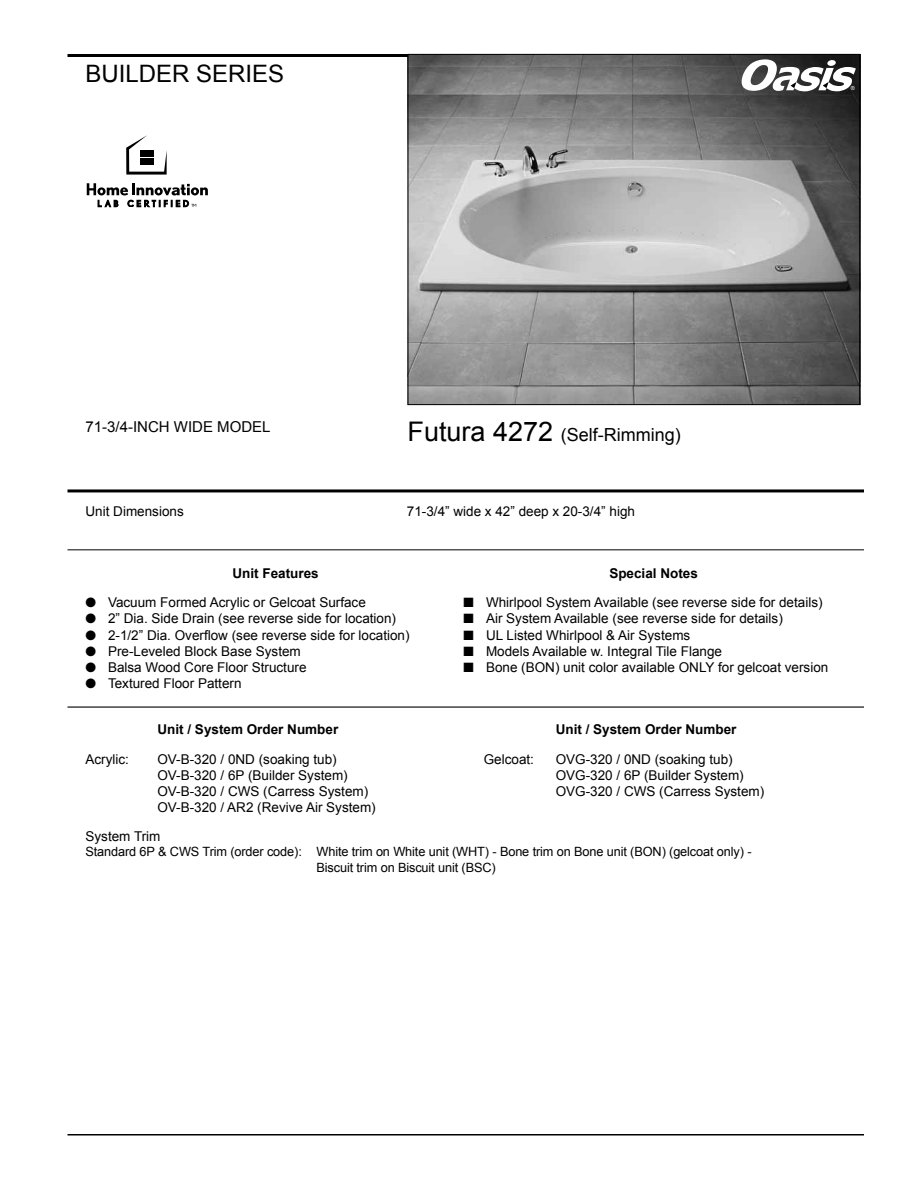
<style>
.page{position:relative;width:918px;height:1188px;background:#fff}
.page>*{position:absolute;margin:0;border:0;box-sizing:border-box;transform-origin:0 0}
.t1{font:24px "Arial";color:#000}
.t2{font:18px "Arial";color:#000}
.t3{font:15px "Arial";color:#000}
.t4{font:13.5px/16.2px "Arial";color:#000}
.t5{font:700 13.5px "Arial";color:#000}
.t6{font:12.75px/16.2px "Arial";letter-spacing:-.01em;color:#000}
.t7{font:5.55px "Arial";color:#fff}
.s1{font-size:27px}
</style>
<div class="page">
<hr style="left:68px;top:706px;width:796px;height:2px;background:#000">
<hr style="left:68px;top:489px;width:796px;height:3px;background:#000">
<hr style="left:68px;top:549px;width:796px;height:1px;background:#000">
<img style="left:410px;top:56px;width:448px;height:347px">
<div style="left:408px;top:54px;width:452px;height:351px;border:1px solid #000"></div>
<svg style="left:126px;top:135px;width:41px;height:40px"></svg>
<div style="left:140px;top:150px;width:6px;height:7px;background:#000"></div>
<div style="left:148px;top:150px;width:6px;height:7px;background:#000"></div>
<div style="left:140px;top:158px;width:6px;height:7px;background:#000"></div>
<div style="left:148px;top:158px;width:6px;height:7px;background:#000"></div>
<svg style="left:87px;top:183px;width:121px;height:24px"></svg>
<hr style="left:68px;top:1134px;width:796px;height:2px;background:#000">
<hr style="left:68px;top:54px;width:340px;height:3px;background:#000">
<svg style="left:742px;top:59px;width:114px;height:32px"></svg>
<h1 class="t1" style="left:86px;top:58px;width:200px">BUILDER SERIES</h1>
<p class="t7" style="left:851px;top:85px;width:6px">®</p>
<p class="t3" style="left:86px;top:417px;width:187px">71-3/4-INCH WIDE MODEL</p>
<h2 class="t2" style="left:408px;top:423px;width:275px"><span class="s1">Futura 4272</span> (Self-Rimming)</h2>
<p class="t4" style="left:86px;top:503px;width:100px">Unit Dimensions</p>
<p class="t4" style="left:407px;top:503px;width:230px">71-3/4” wide x 42” deep x 20-3/4” high</p>
<p class="t5" style="left:233px;top:564px;width:88px">Unit Features</p>
<p class="t4" style="left:86px;top:595px;width:282px">● Vacuum Formed Acrylic or Gelcoat Surface</p>
<p class="t4" style="left:86px;top:611px;width:312px">● 2” Dia. Side Drain (see reverse side for location)</p>
<p class="t4" style="left:86px;top:627px;width:326px">● 2-1/2” Dia. Overflow (see reverse side for location)</p>
<p class="t4" style="left:86px;top:643px;width:217px">● Pre-Leveled Block Base System</p>
<p class="t4" style="left:86px;top:659px;width:223px">● Balsa Wood Core Floor Structure</p>
<p class="t4" style="left:86px;top:676px;width:158px">● Textured Floor Pattern</p>
<p class="t5" style="left:157px;top:720px;width:182px">Unit / System Order Number</p>
<p class="t4" style="left:86px;top:751px;width:45px">Acrylic:</p>
<p class="t4" style="left:157px;top:751px;width:220px">OV-B-320 / 0ND (soaking tub)<br>OV-B-320 / 6P (Builder System)<br>OV-B-320 / CWS (Carress System)<br>OV-B-320 / AR2 (Revive Air System)</p>
<p class="t5" style="left:609px;top:564px;width:90px">Special Notes</p>
<p class="t4" style="left:464px;top:595px;width:361px">■ Whirlpool System Available (see reverse side for details)</p>
<p class="t4" style="left:464px;top:611px;width:321px">■ Air System Available (see reverse side for details)</p>
<p class="t4" style="left:464px;top:627px;width:228px">■ UL Listed Whirlpool &amp; Air Systems</p>
<p class="t4" style="left:464px;top:643px;width:260px">■ Models Available w. Integral Tile Flange</p>
<p class="t4" style="left:464px;top:659px;width:366px">■ Bone (BON) unit color available ONLY for gelcoat version</p>
<p class="t5" style="left:556px;top:720px;width:182px">Unit / System Order Number</p>
<p class="t4" style="left:484px;top:751px;width:52px">Gelcoat:</p>
<p class="t4" style="left:556px;top:751px;width:210px">OVG-320 / 0ND (soaking tub)<br>OVG-320 / 6P (Builder System)<br>OVG-320 / CWS (Carress System)</p>
<p class="t4" style="left:86px;top:828px;width:77px">System Trim</p>
<p class="t6" style="left:317px;top:844px;width:437px;text-indent:-231px">Standard 6P &amp; CWS Trim (order code): White trim on White unit (WHT) - Bone trim on Bone unit (BON) (gelcoat only) -<br>Biscuit trim on Biscuit unit (BSC)</p>
</div>
